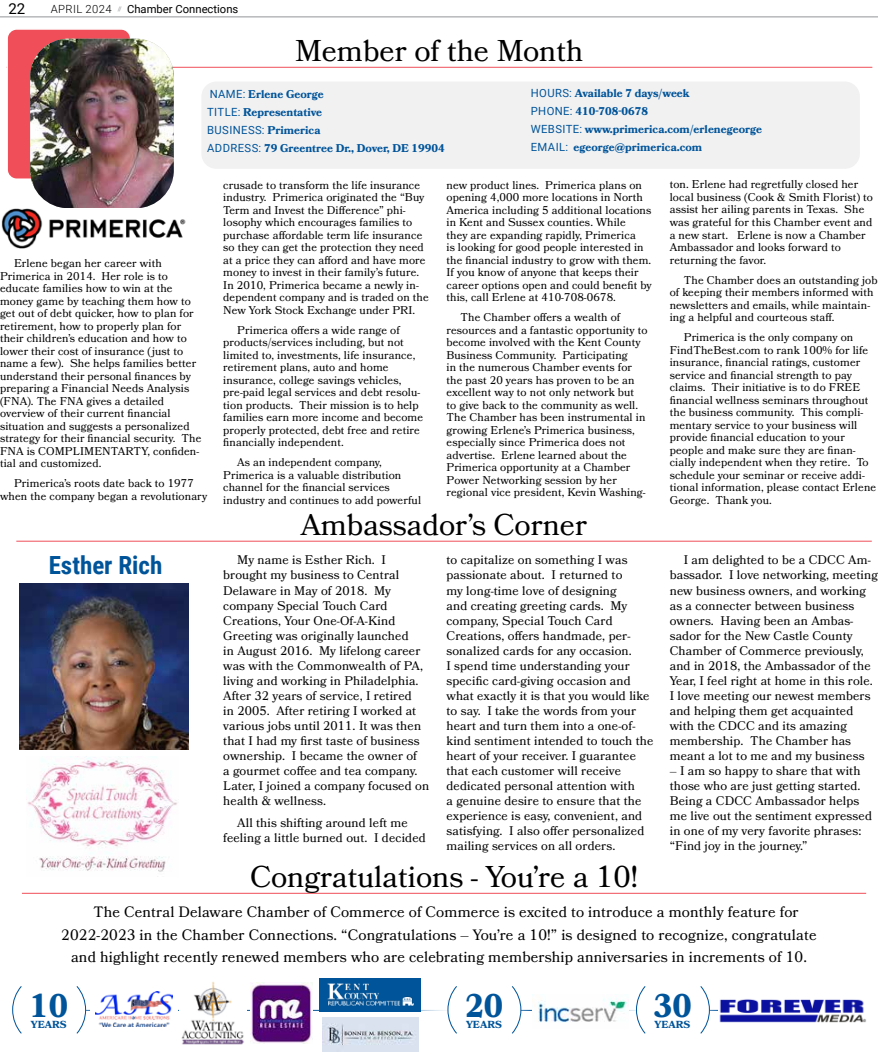
<style>
.page{position:relative;width:878px;height:1058px;background:#fff}
.page>*{position:absolute;margin:0;border:0;box-sizing:border-box;transform-origin:0 0}
.t1{font:700 32.62px "Bookmania";color:#005499}
.t2{font:30px "Bookmania";color:#000}
.t3{font:700 25px "Roboto Condensed";color:#005499}
.t4{font:15px "Bookmania";letter-spacing:.01em;color:#000}
.t5{font:15px "Roboto";color:#000}
.t6{font:12.5px/15px "Bookmania";letter-spacing:.01em;color:#000}
.t7{font:11.25px/12.5px "Bookmania";letter-spacing:.01em;color:#000}
.t8{font:700 11.25px/18px "Bookmania";color:#005499}
.t9{font:11.25px "Roboto";color:#000}
.t10{font:11.25px "Roboto";letter-spacing:.035em;color:#005499}
.t11{font:300 11.25px "Roboto";letter-spacing:.035em;color:#000}
.t12{font:700 10.25px "Bookmania";color:#005499}
.s1{font-family:"Roboto";font-weight:400}
.s2{font-family:"Bookmania";font-weight:700}
</style>
<div class="page">
<hr style="left:0;top:17px;width:878px;height:1px;background:#939598">
<hr style="left:16px;top:541px;width:855px;height:1px;background:#f04e58">
<hr style="left:22px;top:893px;width:844px;height:1px;background:#f04e58">
<img style="left:19px;top:583px;width:170px;height:166px">
<hr style="left:6px;top:67px;width:866px;height:1px;background:#f04e58">
<div style="left:201px;top:82px;width:658px;height:87px;background:#f1f1f2;border-radius:15px"></div>
<div style="left:7px;top:29px;width:124px;height:150px;background:#f04e58;border-radius:10px"></div>
<div style="left:6px;top:28px;width:125px;height:152px;border:2px solid #fff;border-radius:10px"></div>
<img style="left:30px;top:39px;width:144px;height:169px">
<hr style="left:27px;top:1009px;width:434px;height:1px;background:#005499">
<div style="left:13px;top:973px;width:73px;height:73px;background:#fff;border-radius:50%"></div>
<svg style="left:76px;top:986px;width:11px;height:48px"></svg>
<svg style="left:12px;top:986px;width:10px;height:48px"></svg>
<hr style="left:462px;top:1009px;width:196px;height:1px;background:#005499">
<div style="left:448px;top:973px;width:73px;height:73px;background:#fff;border-radius:50%"></div>
<svg style="left:512px;top:986px;width:10px;height:48px"></svg>
<svg style="left:447px;top:986px;width:10px;height:48px"></svg>
<hr style="left:650px;top:1009px;width:182px;height:1px;background:#005499">
<div style="left:637px;top:973px;width:72px;height:73px;background:#fff;border-radius:50%"></div>
<svg style="left:700px;top:986px;width:10px;height:48px"></svg>
<svg style="left:635px;top:986px;width:11px;height:48px"></svg>
<img style="left:2px;top:209px;width:184px;height:39px">
<img style="left:718px;top:999px;width:148px;height:24px">
<img style="left:532px;top:994px;width:96px;height:29px">
<div style="left:90px;top:985px;width:87px;height:50px;background:#fff"></div>
<img style="left:95px;top:991px;width:77px;height:35px">
<div style="left:319px;top:978px;width:102px;height:34px;background:#005499"></div>
<img style="left:327px;top:983px;width:86px;height:23px">
<img style="left:322px;top:1017px;width:96px;height:34px">
<img style="left:250px;top:982px;width:62px;height:61px">
<img style="left:179px;top:982px;width:67px;height:63px">
<img style="left:27px;top:756px;width:150px;height:116px">
<h3 class="t5" style="left:8px;top:-2px;width:18px">22</h3>
<p class="t9" style="left:127px;top:1px;width:113px">Chamber Connections</p>
<p class="t11" style="left:51px;top:1px;width:73px">APRIL 2024 <sup>//</sup></p>
<h2 class="t2" style="left:295px;top:33px;width:289px">Member of the Month</h2>
<p class="t8" style="left:207px;top:85px;width:118px"><span class="s1">NAME:</span> Erlene George<br><span class="s1">TITLE:</span> Representative</p>
<p class="t10" style="left:207px;top:122px;width:115px">BUSINESS: <span class="s2">Primerica</span></p>
<p class="t8" style="left:207px;top:139px;width:239px"><span class="s1">ADDRESS:</span> 79 Greentree Dr., Dover, DE 19904</p>
<p class="t8" style="left:531px;top:84px;width:233px"><span class="s1">HOURS:</span> Available 7 days/week<br><span class="s1">PHONE:</span> 410-708-0678<br><span class="s1">WEBSITE:</span> www.primerica.com/erlenegeorge<br><span class="s1">EMAIL:</span> egeorge@primerica.com</p>
<p class="t7" style="left:0;top:257px;width:203px;text-indent:14px">Erlene began her career with Primerica in 2014. Her role is to educate families how to win at the money game by teaching them how to get out of debt quicker, how to plan for retirement, how to properly plan for their children’s education and how to lower their cost of insurance (just to name a few). She helps families better understand their personal finances by preparing a Financial Needs Analysis (FNA). The FNA gives a detailed overview of their current financial situation and suggests a personalized strategy for their financial security. The FNA is COMPLIMENTARTY, confiden&shy;tial and customized.</p>
<p class="t7" style="left:0;top:477px;width:209px;text-align:center">Primerica’s roots date back to 1977 when the company began a revolutionary</p>
<h3 class="t3" style="left:49px;top:547px;width:115px">Esther Rich</h3>
<p class="t7" style="left:223px;top:178px;width:207px">crusade to transform the life insurance industry. Primerica originated the “Buy Term and Invest the Difference” phi&shy;losophy which encourages families to purchase affordable term life insurance so they can get the protection they need at a price they can afford and have more money to invest in their family’s future.<br>In 2010, Primerica became a newly in&shy;dependent company and is traded on the New York Stock Exchange under PRI.</p>
<p class="t7" style="left:223px;top:323px;width:201px;text-indent:14px">Primerica offers a wide range of products/services including, but not limited to, investments, life insurance, retirement plans, auto and home insurance, college savings vehicles, pre-paid legal services and debt resolu&shy;tion products. Their mission is to help families earn more income and become properly protected, debt free and retire financially independent.</p>
<p class="t7" style="left:223px;top:456px;width:199px;text-indent:14px">As an independent company, Primerica is a valuable distribution channel for the financial services industry and continues to add powerful</p>
<p class="t7" style="left:446px;top:178px;width:207px">new product lines. Primerica plans on opening 4,000 more locations in North America including 5 additional locations in Kent and Sussex counties. While<br>they are expanding rapidly, Primerica<br>is looking for good people interested in the financial industry to grow with them.<br>If you know of anyone that keeps their career options open and could benefit by this, call Erlene at 410-708-0678.</p>
<p class="t7" style="left:446px;top:311px;width:203px;text-indent:14px">The Chamber offers a wealth of resources and a fantastic opportunity to become involved with the Kent County Business Community. Participating<br>in the numerous Chamber events for the past 20 years has proven to be an excellent way to not only network but<br>to give back to the community as well.<br>The Chamber has been instrumental in growing Erlene’s Primerica business, especially since Primerica does not advertise. Erlene learned about the Primerica opportunity at a Chamber Power Networking session by her regional vice president, Kevin Washing-</p>
<h2 class="t2" style="left:301px;top:507px;width:288px">Ambassador’s Corner</h2>
<p class="t7" style="left:669px;top:178px;width:205px">ton. Erlene had regretfully closed her local business (Cook &amp; Smith Florist) to assist her ailing parents in Texas. She was grateful for this Chamber event and a new start. Erlene is now a Chamber Ambassador and looks forward to returning the favor.</p>
<p class="t7" style="left:669px;top:273px;width:209px;text-indent:14px">The Chamber does an outstanding job of keeping their members informed with newsletters and emails, while maintain&shy;ing a helpful and courteous staff.</p>
<p class="t7" style="left:669px;top:331px;width:208px;text-indent:14px">Primerica is the only company on FindTheBest.com to rank 100% for life insurance, financial ratings, customer service and financial strength to pay claims. Their initiative is to do FREE financial wellness seminars throughout the business community. This compli&shy;mentary service to your business will provide financial education to your people and make sure they are finan&shy;cially independent when they retire. To schedule your seminar or receive addi&shy;tional information, please contact Erlene George. Thank you.</p>
<p class="t6" style="left:223px;top:552px;width:207px;text-indent:14px">My name is Esther Rich. I brought my business to Central<br>Delaware in May of 2018. My company Special Touch Card<br>Creations, Your One-Of-A-Kind<br>Greeting was originally launched<br>in August 2016. My lifelong career was with the Commonwealth of PA, living and working in Philadelphia.<br>After 32 years of service, I retired<br>in 2005. After retiring I worked at various jobs until 2011. It was then that I had my first taste of business ownership. I became the owner of<br>a gourmet coffee and tea company.<br>Later, I joined a company focused on health &amp; wellness.</p>
<p class="t6" style="left:223px;top:815px;width:204px;text-align:center">All this shifting around left me feeling a little burned out. I decided</p>
<p class="t6" style="left:446px;top:552px;width:209px">to capitalize on something I was passionate about. I returned to<br>my long-time love of designing<br>and creating greeting cards. My company, Special Touch Card Creations, offers handmade, per&shy;sonalized cards for any occasion.<br>I spend time understanding your specific card-giving occasion and what exactly it is that you would like to say. I take the words from your heart and turn them into a one-of&shy;kind sentiment intended to touch the heart of your receiver. I guarantee that each customer will receive dedicated personal attention with<br>a genuine desire to ensure that the experience is easy, convenient, and satisfying. I also offer personalized mailing services on all orders.</p>
<p class="t6" style="left:669px;top:552px;width:210px;text-indent:14px">I am delighted to be a CDCC Am&shy;bassador. I love networking, meeting new business owners, and working as a connecter between business owners. Having been an Ambas&shy;sador for the New Castle County<br>Chamber of Commerce previously, and in 2018, the Ambassador of the<br>Year, I feel right at home in this role.<br>I love meeting our newest members and helping them get acquainted with the CDCC and its amazing membership. The Chamber has meant a lot to me and my business</p>
<p class="t6" style="left:669px;top:762px;width:204px">– I am so happy to share that with those who are just getting started.<br>Being a CDCC Ambassador helps me live out the sentiment expressed in one of my very favorite phrases: “Find joy in the journey.”</p>
<h2 class="t2" style="left:250px;top:859px;width:389px">Congratulations - You’re a 10!</h2>
<h3 class="t4" style="left:93px;top:903px;width:706px">The Central Delaware Chamber of Commerce of Commerce is excited to introduce a monthly feature for</h3>
<h3 class="t4" style="left:61px;top:925px;width:757px">2022-2023 in the Chamber Connections. “Congratulations – You’re a 10!” is designed to recognize, congratulate</h3>
<h3 class="t4" style="left:71px;top:948px;width:737px">and highlight recently renewed members who are celebrating membership anniversaries in increments of 10.</h3>
<h1 class="t1" style="left:29px;top:986px;width:40px">10</h1>
<p class="t12" style="left:31px;top:1018px;width:37px">YEARS</p>
<h1 class="t1" style="left:464px;top:986px;width:40px">20</h1>
<p class="t12" style="left:466px;top:1018px;width:37px">YEARS</p>
<h1 class="t1" style="left:653px;top:986px;width:40px">30</h1>
<p class="t12" style="left:654px;top:1018px;width:37px">YEARS</p>
</div>
